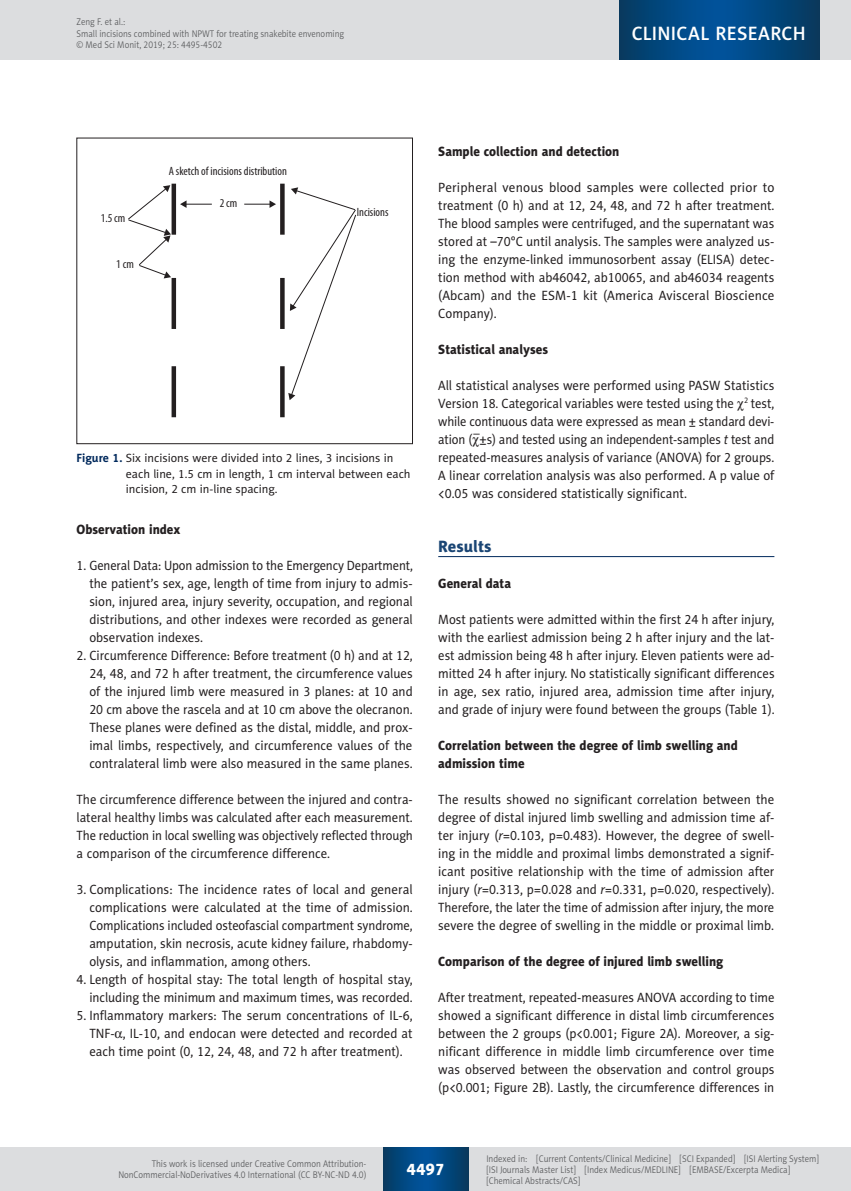
<style>
.page{position:relative;width:851px;height:1191px;background:#fff}
.page>*{position:absolute;margin:0;border:0;box-sizing:border-box;transform-origin:0 0}
.t1{font:19.5px "Naomi Sans EFN Medium";letter-spacing:.015em;color:#fff}
.MSM_Headline_1{font:16.5px "Naomi Sans EFN Heavy";color:#1a4574}
.t2{font:16.5px "Naomi Sans EFN Heavy";color:#fff}
.MSM_Body{font:13.5px/18px "Naomi Sans EFN";color:#231f20;text-align:justify;scale:.94 1}
.MSM_Body-2{font:13.5px/18px "Naomi Sans EFN";color:#231f20;text-align:justify;scale:.96 1}
.MSM_Body-3{font:13.5px/18px "Naomi Sans EFN";color:#231f20;text-align:justify;scale:.95 1}
.MSM_Body-4{font:13.5px/18px "Naomi Sans EFN";color:#231f20;text-align:justify}
.MSM_Body_no_before{font:13.5px/18px "Naomi Sans EFN";color:#231f20;text-align:justify;scale:.94 1}
.MSM_Body_no_before-2{font:13.5px/18px "Naomi Sans EFN";color:#231f20;text-align:right;scale:.95 1}
.MSM_Body-5{font:13.5px/18px "Naomi Sans EFN";color:#231f20;text-align:justify;scale:.93 1}
.MSM_Headline_2{font:13.5px/18px "Naomi Sans EFN Heavy";color:#231f20;scale:.95 1}
.MSM_Rycina_tytul{font:12px/15.8px "Naomi Sans EFN";color:#231f20}
.t3{font:condensed 12px "Myriad Pro";color:#231f20}
.MSM_pagina_zywa{font:9.75px/11.2px "Naomi Sans EFN Light";color:#57585a;scale:.9 1}
.MSM_pagina_sygnatura{font:9.75px "Naomi Sans EFN Light";color:#57585a;scale:.9 1}
.s1{font-weight:700;color:#00295c}
.s2{font-family:"Standard Sym L"}
.s3{font-style:italic}
</style>
<div class="page">
<hr style="left:438px;top:556px;width:336px;height:1px;background:#00295c">
<div style="left:171px;top:184px;width:5px;height:51px;background:#231f20"></div>
<svg style="left:280px;top:184px;width:4px;height:51px"></svg>
<div style="left:171px;top:278px;width:5px;height:51px;background:#231f20"></div>
<svg style="left:280px;top:278px;width:4px;height:51px"></svg>
<div style="left:171px;top:366px;width:5px;height:51px;background:#231f20"></div>
<svg style="left:280px;top:366px;width:4px;height:51px"></svg>
<svg style="left:180px;top:200px;width:32px;height:8px"></svg>
<svg style="left:244px;top:200px;width:32px;height:8px"></svg>
<svg style="left:128px;top:185px;width:43px;height:93px"></svg>
<svg style="left:288px;top:187px;width:68px;height:213px"></svg>
<div style="left:0;top:1148px;width:850px;height:43px;background:#dcdddf"></div>
<svg style="left:383px;top:1147px;width:85px;height:43px;background:#02477e"></svg>
<div style="left:0;top:0;width:850px;height:60px;background:#dcdddf"></div>
<svg style="left:619px;top:0;width:200px;height:60px;background:#02477e"></svg>
<p class="MSM_pagina_zywa" style="left:77px;top:16px;width:299px">Zeng F. et al.:<br>Small incisions combined with NPWT for treating snakebite envenoming</p>
<p class="MSM_pagina_sygnatura" style="left:77px;top:39px;width:163px">© Med Sci Monit, 2019; 25: 4495-4502</p>
<h1 class="t1" style="left:631px;top:22px;width:175px">CLINICAL RESEARCH</h1>
<p class="t3" style="left:101px;top:211px;width:26px">1.5 cm</p>
<p class="t3" style="left:116px;top:257px;width:19px">1 cm</p>
<p class="t3" style="left:169px;top:164px;width:120px">A sketch of incisions distribution</p>
<p class="t3" style="left:220px;top:197px;width:19px">2 cm</p>
<p class="t3" style="left:357px;top:205px;width:33px">Incisions</p>
<p class="MSM_Rycina_tytul" style="left:126px;top:450px;width:286px;text-indent:-49px"><span class="s1">Figure 1.</span> Six incisions were divided into 2 lines, 3 incisions in each line, 1.5 cm in length, 1 cm interval between each incision, 2 cm in-line spacing.</p>
<p class="MSM_Headline_2" style="left:77px;top:520px;width:111px">Observation index</p>
<p class="MSM_Body-5" style="left:89px;top:556px;width:349px;text-indent:-13px">1. General Data: Upon admission to the Emergency Department, the patient’s sex, age, length of time from injury to admis&shy;sion, injured area, injury severity, occupation, and regional distributions, and other indexes were recorded as general observation indexes.</p>
<p class="MSM_Body_no_before" style="left:89px;top:646px;width:345px;text-indent:-13px">2. Circumference Difference: Before treatment (0 h) and at 12, 24, 48, and 72 h after treatment, the circumference values of the injured limb were measured in 3 planes: at 10 and 20 cm above the rascela and at 10 cm above the olecranon.<br>These planes were defined as the distal, middle, and prox&shy;imal limbs, respectively, and circumference values of the contralateral limb were also measured in the same planes.</p>
<p class="MSM_Body" style="left:77px;top:790px;width:359px">The circumference difference between the injured and contra&shy;lateral healthy limbs was calculated after each measurement.<br>The reduction in local swelling was objectively reflected through a comparison of the circumference difference.</p>
<p class="MSM_Body-2" style="left:89px;top:880px;width:338px;text-indent:-13px">3. Complications: The incidence rates of local and general complications were calculated at the time of admission.<br>Complications included osteofascial compartment syndrome, amputation, skin necrosis, acute kidney failure, rhabdomy&shy;olysis, and inflammation, among others.</p>
<p class="MSM_Body_no_before-2" style="left:77px;top:970px;width:355px">4. Length of hospital stay: The total length of hospital stay, including the minimum and maximum times, was recorded.</p>
<p class="MSM_Body_no_before-2" style="left:89px;top:1006px;width:342px;text-align:justify;text-indent:-13px">5. Inflammatory markers: The serum concentrations of IL-6, TNF-<span class="s2">A</span>, IL-10, and endocan were detected and recorded at each time point (0, 12, 24, 48, and 72 h after treatment).</p>
<p class="MSM_Headline_2" style="left:438px;top:142px;width:192px">Sample collection and detection</p>
<p class="MSM_Body-4" style="left:438px;top:178px;width:338px">Peripheral venous blood samples were collected prior to treatment (0 h) and at 12, 24, 48, and 72 h after treatment.<br>The blood samples were centrifuged, and the supernatant was stored at –70°C until analysis. The samples were analyzed us&shy;ing the enzyme-linked immunosorbent assay (ELISA) detec&shy;tion method with ab46042, ab10065, and ab46034 reagents (Abcam) and the ESM-1 kit (America Avisceral Bioscience Company).</p>
<p class="MSM_Headline_2" style="left:438px;top:340px;width:117px">Statistical analyses</p>
<p class="MSM_Body-3" style="left:438px;top:376px;width:355px">All statistical analyses were performed using PASW Statistics Version 18. Categorical variables were tested using the <span class="s2">C</span><sup>2</sup> test, while continuous data were expressed as mean ± standard devi&shy;ation (<span class="s2">C</span>±s) and tested using an independent-samples <span class="s3">t</span> test and</p>
<p class="MSM_Body-5" style="left:473px;top:418px;width:8px">_</p>
<p class="MSM_Body" style="left:438px;top:448px;width:359px">repeated-measures analysis of variance (ANOVA) for 2 groups.<br>A linear correlation analysis was also performed. A p value of &lt;0.05 was considered statistically significant.</p>
<p class="MSM_Headline_1" style="left:438px;top:536px;width:55px">Results</p>
<p class="MSM_Headline_2" style="left:438px;top:574px;width:78px">General data</p>
<p class="MSM_Body-3" style="left:438px;top:610px;width:355px">Most patients were admitted within the first 24 h after injury, with the earliest admission being 2 h after injury and the lat&shy;est admission being 48 h after injury. Eleven patients were ad&shy;mitted 24 h after injury. No statistically significant differences in age, sex ratio, injured area, admission time after injury, and grade of injury were found between the groups (Table 1).</p>
<p class="MSM_Headline_2" style="left:438px;top:736px;width:317px">Correlation between the degree of limb swelling and admission time</p>
<p class="MSM_Body-2" style="left:438px;top:790px;width:351px">The results showed no significant correlation between the degree of distal injured limb swelling and admission time af&shy;ter injury (<span class="s3">r</span>=0.103, p=0.483). However, the degree of swell&shy;ing in the middle and proximal limbs demonstrated a signif&shy;icant positive relationship with the time of admission after injury (<span class="s3">r</span>=0.313, p=0.028 and <span class="s3">r</span>=0.331, p=0.020, respectively).<br>Therefore, the later the time of admission after injury, the more severe the degree of swelling in the middle or proximal limb.</p>
<p class="MSM_Headline_2" style="left:438px;top:952px;width:301px">Comparison of the degree of injured limb swelling</p>
<p class="MSM_Body" style="left:438px;top:988px;width:359px">After treatment, repeated-measures ANOVA according to time showed a significant difference in distal limb circumferences between the 2 groups (p&lt;0.001; Figure 2A). Moreover, a sig&shy;nificant difference in middle limb circumference over time was observed between the observation and control groups (p&lt;0.001; Figure 2B). Lastly, the circumference differences in</p>
<p class="MSM_pagina_zywa" style="left:118px;top:1158px;width:277px;text-align:right">This work is licensed under Creative Common Attribution-<br>NonCommercial-NoDerivatives 4.0 International (CC BY-NC-ND 4.0)</p>
<p class="t2" style="left:406px;top:1159px;width:40px">4497</p>
<p class="MSM_pagina_zywa" style="left:486px;top:1152px;width:371px">Indexed in: [Current Contents/Clinical Medicine] [SCI Expanded] [ISI Alerting System] [ISI Journals Master List] [Index Medicus/MEDLINE] [EMBASE/Excerpta Medica] [Chemical Abstracts/CAS]</p>
</div>
